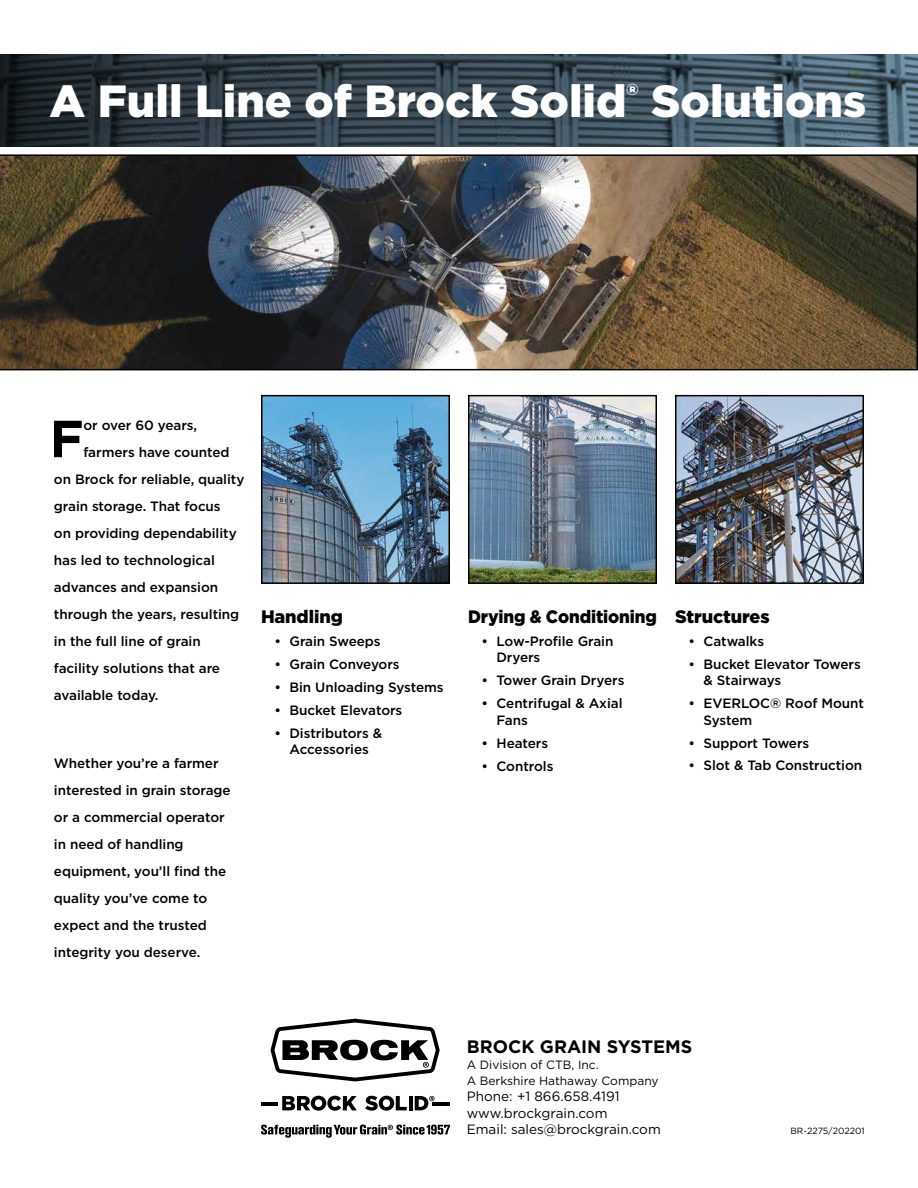
<style>
.page{position:relative;width:918px;height:1188px;background:#fff}
.page>*{position:absolute;margin:0;border:0;box-sizing:border-box;transform-origin:0 0}
.t1{font:700 52.05px "Gotham";color:#000}
.t2{font:900 45px "Gotham";color:#fff}
.t3{font:900 18px "Gotham";letter-spacing:-.005em;color:#000;scale:.94 1}
.t4{font:900 18px "Gotham";letter-spacing:-.005em;color:#000}
.t5{font:700 18px "Gotham";color:#000}
.t6{font:500 13.5px/27px "Gotham";letter-spacing:-.005em;color:#000}
.t7{font:13.5px/16.2px "Gotham";color:#000}
.t8{font:12px/16.2px "Gotham";color:#000}
.t9{font:9px "Gotham";color:#000}
</style>
<div class="page">
<svg style="left:0;top:54px;width:918px;height:92px;background:#364651"></svg>
<img style="left:0;top:154px;width:918px;height:216px">
<img style="left:264px;top:398px;width:183px;height:183px">
<div style="left:261px;top:395px;width:189px;height:189px;border:2px solid #000"></div>
<img style="left:471px;top:398px;width:183px;height:183px">
<div style="left:468px;top:395px;width:189px;height:189px;border:2px solid #000"></div>
<img style="left:678px;top:398px;width:183px;height:183px">
<div style="left:675px;top:395px;width:189px;height:189px;border:2px solid #000"></div>
<svg style="left:282px;top:1096px;width:75px;height:15px"></svg>
<svg style="left:365px;top:1096px;width:42px;height:15px"></svg>
<hr style="left:409px;top:1096px;width:4px;height:14px;background:#000">
<hr style="left:261px;top:1102px;width:16px;height:4px;background:#000">
<hr style="left:433px;top:1102px;width:17px;height:4px;background:#000">
<svg style="left:271px;top:1019px;width:169px;height:62px"></svg>
<svg style="left:415px;top:1096px;width:20px;height:14px"></svg>
<svg style="left:261px;top:1125px;width:189px;height:13px"></svg>
<h2 class="t2" style="left:50px;top:70px;width:818px">A Full Line of Brock Solid<sup>®</sup> Solutions</h2>
<h1 class="t1" style="left:50px;top:404px;width:36px">F</h1>
<p class="t6" style="left:84px;top:412px;width:115px">or over 60 years,</p>
<p class="t6" style="left:84px;top:439px;width:147px">farmers have counted</p>
<p class="t6" style="left:54px;top:466px;width:192px">on Brock for reliable, quality</p>
<p class="t6" style="left:54px;top:493px;width:168px">grain storage. That focus</p>
<p class="t6" style="left:54px;top:520px;width:184px">on providing dependability</p>
<p class="t6" style="left:54px;top:547px;width:162px">has led to technological</p>
<p class="t6" style="left:54px;top:574px;width:166px">advances and expansion</p>
<p class="t6" style="left:54px;top:601px;width:187px">through the years, resulting</p>
<p class="t6" style="left:54px;top:628px;width:148px">in the full line of grain</p>
<p class="t6" style="left:54px;top:655px;width:168px">facility solutions that are</p>
<p class="t6" style="left:54px;top:682px;width:106px">available today.</p>
<p class="t6" style="left:54px;top:749px;width:178px">Whether you’re a farmer interested in grain storage or a commercial operator in need of handling equipment, you’ll find the quality you’ve come to expect and the trusted integrity you deserve.</p>
<h3 class="t4" style="left:261px;top:604px;width:83px">Handling</h3>
<p class="t6" style="left:274px;top:627px;width:108px">• Grain Sweeps</p>
<p class="t6" style="left:274px;top:650px;width:127px">• Grain Conveyors</p>
<p class="t6" style="left:274px;top:673px;width:171px">• Bin Unloading Systems</p>
<p class="t6" style="left:274px;top:696px;width:129px">• Bucket Elevators</p>
<p class="t6" style="left:274px;top:724px;width:109px;line-height:16.5px;text-align:center">• Distributors &amp;<br>Accessories</p>
<h3 class="t3" style="left:468px;top:604px;width:203px">Drying &amp; Conditioning</h3>
<p class="t6" style="left:496px;top:632px;width:118px;line-height:16.5px;text-indent:-15px">• Low-Profile Grain<br>Dryers</p>
<p class="t6" style="left:482px;top:667px;width:144px">• Tower Grain Dryers</p>
<p class="t6" style="left:496px;top:695px;width:128px;line-height:16.5px;text-indent:-15px">• Centrifugal &amp; Axial<br>Fans</p>
<p class="t6" style="left:482px;top:729px;width:68px">• Heaters</p>
<p class="t6" style="left:482px;top:752px;width:73px">• Controls</p>
<h3 class="t4" style="left:675px;top:604px;width:96px">Structures</h3>
<p class="t6" style="left:688px;top:627px;width:77px">• Catwalks</p>
<p class="t6" style="left:703px;top:655px;width:159px;line-height:16.5px;text-indent:-15px">• Bucket Elevator Towers &amp; Stairways</p>
<p class="t6" style="left:703px;top:695px;width:162px;line-height:16.5px;text-indent:-15px">• EVERLOC® Roof Mount<br>System</p>
<p class="t6" style="left:688px;top:729px;width:122px">• Support Towers</p>
<p class="t6" style="left:688px;top:752px;width:175px">• Slot &amp; Tab Construction</p>
<h3 class="t5" style="left:467px;top:1035px;width:227px">BROCK GRAIN SYSTEMS</h3>
<p class="t8" style="left:467px;top:1056px;width:193px">A Division of CTB, Inc.<br>A Berkshire Hathaway Company</p>
<p class="t7" style="left:467px;top:1088px;width:196px">Phone: +1 866.658.4191 www.brockgrain.com<br>Email: sales@brockgrain.com</p>
<p class="t9" style="left:790px;top:1125px;width:76px">BR-2275/202201</p>
</div>
